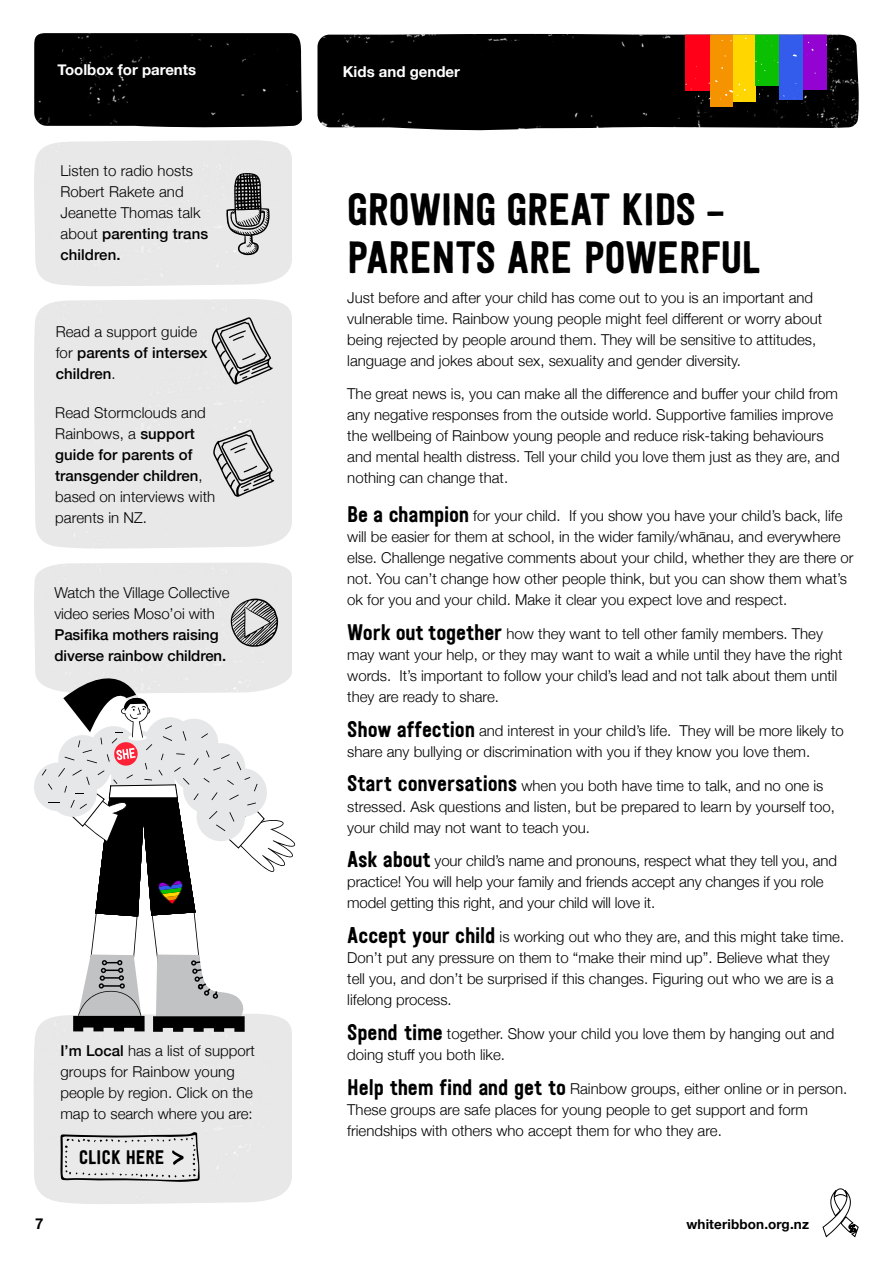
<style>
.page{position:relative;width:893px;height:1263px;background:#fff}
.page>*{position:absolute;margin:0;border:0;box-sizing:border-box;transform-origin:0 0}
.t1{font:45px/48px "Festivo LC Basic";letter-spacing:-.01em;color:#000}
.t2{font:19.5px "Festivo LC Basic";color:#000}
.t3{font:300 15px/21px "Helvetica Neue";color:#000}
.t4{font:500 15px/21px "Helvetica Neue";letter-spacing:-.005em;color:#000}
.t5{font:700 15px "Helvetica Neue";color:#fff}
.t6{font:700 15px "Helvetica Neue";color:#000}
.t7{font:700 13.5px "Helvetica Neue";letter-spacing:.01em;color:#000}
.s1{font-weight:500}
.s2{font-weight:300}
.s3{font-family:"Festivo LC Basic";font-weight:400;font-size:22.5px}
</style>
<div class="page">
<img style="left:317px;top:34px;width:542px;height:97px">
<div style="left:685px;top:34px;width:25px;height:56px;background:#ff0018"></div>
<div style="left:710px;top:34px;width:23px;height:73px;background:#f69301"></div>
<div style="left:733px;top:34px;width:22px;height:68px;background:#ffd600"></div>
<div style="left:755px;top:34px;width:24px;height:52px;background:#0bc003"></div>
<div style="left:779px;top:34px;width:24px;height:66px;background:#335cec"></div>
<div style="left:803px;top:34px;width:24px;height:56px;background:#9304d2"></div>
<svg style="left:759px;top:90px;width:10px;height:7px"></svg>
<svg style="left:783px;top:93px;width:19px;height:11px"></svg>
<svg style="left:686px;top:78px;width:14px;height:24px"></svg>
<svg style="left:706px;top:80px;width:40px;height:21px"></svg>
<div style="left:34px;top:33px;width:268px;height:95px;background:#000"></div>
<svg style="left:231px;top:598px;width:47px;height:49px;background:#999"></svg>
<svg style="left:226px;top:173px;width:44px;height:82px;background:#989898"></svg>
<svg style="left:212px;top:317px;width:61px;height:68px;background:#bbb"></svg>
<svg style="left:213px;top:429px;width:61px;height:68px;background:#bbb"></svg>
<svg style="left:60px;top:1132px;width:140px;height:50px;background:#ccc"></svg>
<div style="left:34px;top:762px;width:49px;height:49px;background:#e6e7e8;border-radius:50%"></div>
<svg style="left:42px;top:653px;width:254px;height:379px"></svg>
<svg style="left:823px;top:1188px;width:35px;height:50px"></svg>
<p class="t5" style="left:58px;top:57px;width:140px">Toolbox for parents</p>
<p class="t5" style="left:343px;top:60px;width:119px">Kids and gender</p>
<p class="t3" style="left:60px;top:159px;width:149px">Listen to radio hosts<br>Robert Rakete and<br>Jeanette Thomas talk about <span class="s1">parenting trans children.</span></p>
<p class="t4" style="left:56px;top:320px;width:153px"><span class="s2">Read a support guide for</span> parents of intersex children<span class="s2">.</span></p>
<p class="t3" style="left:55px;top:401px;width:161px">Read Stormclouds and<br>Rainbows, a <span class="s1">support guide for parents of transgender children</span>, based on interviews with parents in NZ.</p>
<p class="t3" style="left:54px;top:581px;width:177px">Watch the Village Collective video series Moso’oi with</p>
<p class="t4" style="left:54px;top:623px;width:173px">Pasifika mothers raising diverse rainbow children.</p>
<p class="t3" style="left:60px;top:1039px;width:196px"><span class="s1">I’m Local</span> has a list of support groups for Rainbow young people by region. Click on the map to search where you are:</p>
<h2 class="t2" style="left:79px;top:1145px;width:87px">CLICK HERE</h2>
<h1 class="t1" style="left:347px;top:184px;width:415px">GROWING GREAT KIDS –<br>PARENTS ARE POWERFUL</h1>
<p class="t3" style="left:347px;top:286px;width:476px">Just before and after your child has come out to you is an important and vulnerable time. Rainbow young people might feel different or worry about being rejected by people around them. They will be sensitive to attitudes, language and jokes about sex, sexuality and gender diversity.</p>
<p class="t3" style="left:347px;top:382px;width:494px">The great news is, you can make all the difference and buffer your child from any negative responses from the outside world. Supportive families improve the wellbeing of Rainbow young people and reduce risk-taking behaviours and mental health distress. Tell your child you love them just as they are, and nothing can change that.</p>
<p class="t3" style="left:347px;top:504px;width:508px"><span class="s3">Be a champion</span> for your child. If you show you have your child’s back, life will be easier for them at school, in the wider family/whānau, and everywhere else. Challenge negative comments about your child, whether they are there or not. You can’t change how other people think, but you can show them what’s ok for you and your child. Make it clear you expect love and respect.</p>
<p class="t3" style="left:347px;top:622px;width:497px"><span class="s3">Work out together</span> how they want to tell other family members. They may want your help, or they may want to wait a while until they have the right words. It’s important to follow your child’s lead and not talk about them until they are ready to share.</p>
<p class="t3" style="left:347px;top:719px;width:498px"><span class="s3">Show affection</span> and interest in your child’s life. They will be more likely to share any bullying or discrimination with you if they know you love them.</p>
<p class="t3" style="left:347px;top:774px;width:489px"><span class="s3">Start conversations</span> when you both have time to talk, and no one is stressed. Ask questions and listen, but be prepared to learn by yourself too, your child may not want to teach you.</p>
<p class="t3" style="left:347px;top:849px;width:491px"><span class="s3">Ask about</span> your child’s name and pronouns, respect what they tell you, and practice! You will help your family and friends accept any changes if you role model getting this right, and your child will love it.</p>
<p class="t3" style="left:347px;top:925px;width:498px"><span class="s3">Accept your child</span> is working out who they are, and this might take time.<br>Don’t put any pressure on them to “make their mind up”. Believe what they tell you, and don’t be surprised if this changes. Figuring out who we are is a lifelong process.</p>
<p class="t3" style="left:347px;top:1022px;width:489px"><span class="s3">Spend time</span> together. Show your child you love them by hanging out and doing stuff you both like.</p>
<p class="t3" style="left:347px;top:1077px;width:501px"><span class="s3">Help them find and get to</span> Rainbow groups, either online or in person.<br>These groups are safe places for young people to get support and form friendships with others who accept them for who they are.</p>
<p class="t6" style="left:35px;top:1212px;width:10px">7</p>
<p class="t7" style="left:686px;top:1214px;width:124px">whiteribbon.org.nz</p>
</div>
